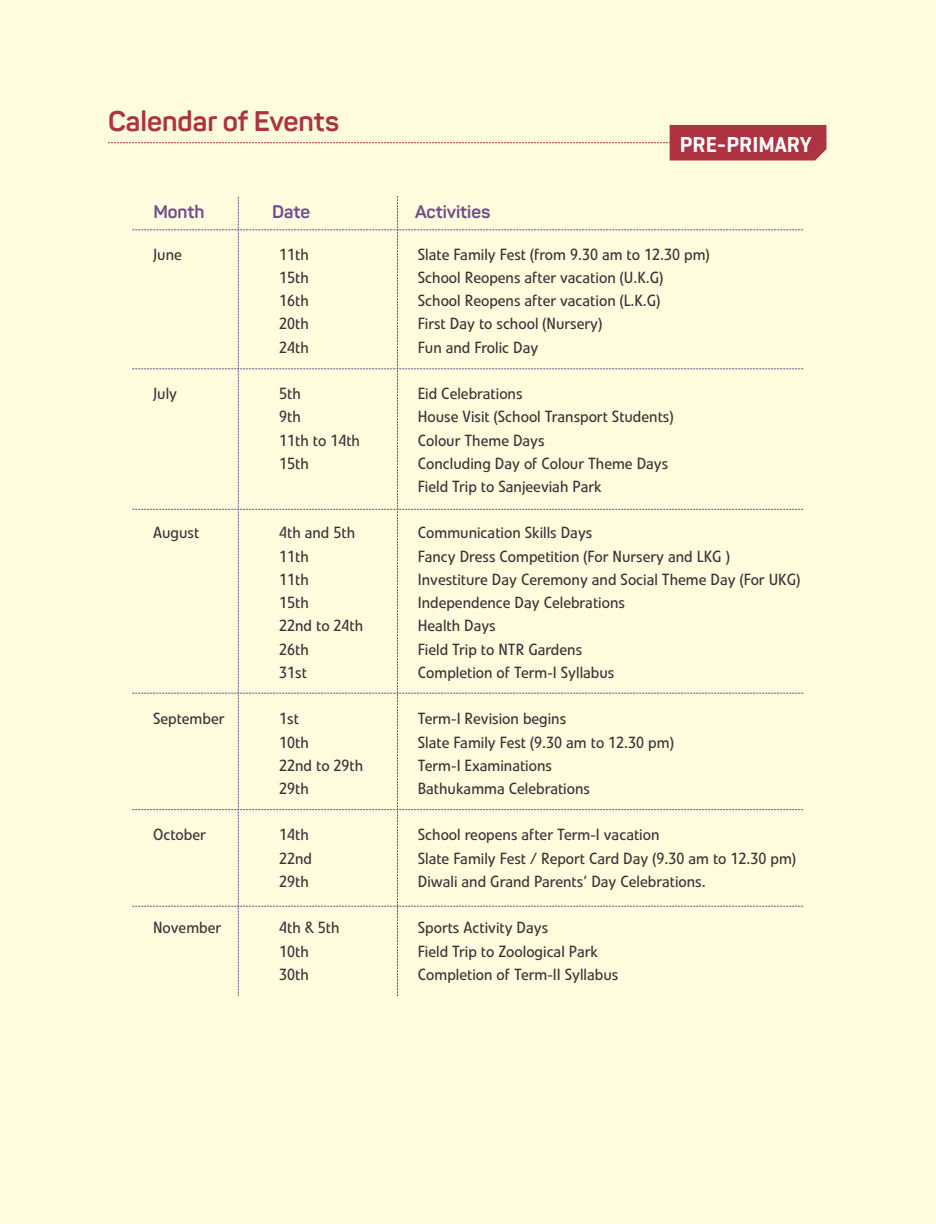
<style>
.page{position:relative;width:936px;height:1224px;background:#fffcde}
.page>*{position:absolute;margin:0;border:0;box-sizing:border-box;transform-origin:0 0}
.t1{font:700 28px "Panton";color:#ad3340}
.t2{font:22px "Geogrotesque";color:#fff}
.t3{font:700 18px "Panton";color:#6e4d8c}
.t4{font:16px/23.2px "Veto LT Pro";color:#383336}
</style>
<div class="page">
<svg style="left:132px;top:196px;width:671px;height:800px"></svg>
<svg style="left:108px;top:125px;width:718px;height:36px"></svg>
<h1 class="t1" style="left:108px;top:110px;width:232px">Calendar of Events</h1>
<p class="t3" style="left:153px;top:204px;width:53px">Month</p>
<p class="t3" style="left:272px;top:204px;width:39px">Date</p>
<p class="t3" style="left:415px;top:204px;width:77px">Activities</p>
<h2 class="t2" style="left:680px;top:135px;width:133px">PRE-PRIMARY</h2>
<p class="t4" style="left:153px;top:245px;width:30px">June</p>
<p class="t4" style="left:279px;top:245px;width:31px">11th</p>
<p class="t4" style="left:418px;top:245px;width:293px">Slate Family Fest (from 9.30 am to 12.30 pm)</p>
<p class="t4" style="left:279px;top:268px;width:31px">15th</p>
<p class="t4" style="left:418px;top:268px;width:247px">School Reopens after vacation (U.K.G)</p>
<p class="t4" style="left:279px;top:291px;width:31px">16th</p>
<p class="t4" style="left:418px;top:291px;width:244px">School Reopens after vacation (L.K.G)</p>
<p class="t4" style="left:279px;top:314px;width:31px">20th</p>
<p class="t4" style="left:418px;top:314px;width:186px">First Day to school (Nursery)</p>
<p class="t4" style="left:279px;top:338px;width:31px">24th</p>
<p class="t4" style="left:418px;top:338px;width:122px">Fun and Frolic Day</p>
<p class="t4" style="left:153px;top:384px;width:26px">July</p>
<p class="t4" style="left:279px;top:384px;width:23px">5th</p>
<p class="t4" style="left:418px;top:384px;width:106px">Eid Celebrations</p>
<p class="t4" style="left:279px;top:407px;width:23px">9th</p>
<p class="t4" style="left:418px;top:407px;width:257px">House Visit (School Transport Students)</p>
<p class="t4" style="left:279px;top:431px;width:82px">11th to 14th</p>
<p class="t4" style="left:418px;top:431px;width:128px">Colour Theme Days</p>
<p class="t4" style="left:279px;top:454px;width:31px">15th</p>
<p class="t4" style="left:418px;top:454px;width:252px">Concluding Day of Colour Theme Days<br>Field Trip to Sanjeeviah Park</p>
<p class="t4" style="left:153px;top:524px;width:48px">August</p>
<p class="t4" style="left:279px;top:524px;width:77px">4th and 5th</p>
<p class="t4" style="left:418px;top:524px;width:176px">Communication Skills Days</p>
<p class="t4" style="left:279px;top:547px;width:31px">11th</p>
<p class="t4" style="left:418px;top:547px;width:313px">Fancy Dress Competition (For Nursery and LKG )</p>
<p class="t4" style="left:279px;top:570px;width:31px">11th</p>
<p class="t4" style="left:418px;top:570px;width:384px">Investiture Day Ceremony and Social Theme Day (For UKG)</p>
<p class="t4" style="left:279px;top:593px;width:31px">15th</p>
<p class="t4" style="left:418px;top:593px;width:209px">Independence Day Celebrations</p>
<p class="t4" style="left:279px;top:617px;width:86px">22nd to 24th</p>
<p class="t4" style="left:418px;top:617px;width:79px">Health Days</p>
<p class="t4" style="left:279px;top:640px;width:31px">26th</p>
<p class="t4" style="left:418px;top:640px;width:166px">Field Trip to NTR Gardens</p>
<p class="t4" style="left:279px;top:663px;width:29px">31st</p>
<p class="t4" style="left:418px;top:663px;width:198px">Completion of Term-I Syllabus</p>
<p class="t4" style="left:153px;top:709px;width:73px">September</p>
<p class="t4" style="left:279px;top:709px;width:21px">1st</p>
<p class="t4" style="left:418px;top:709px;width:150px">Term-I Revision begins</p>
<p class="t4" style="left:279px;top:733px;width:31px">10th</p>
<p class="t4" style="left:418px;top:733px;width:257px">Slate Family Fest (9.30 am to 12.30 pm)</p>
<p class="t4" style="left:279px;top:756px;width:86px">22nd to 29th</p>
<p class="t4" style="left:418px;top:756px;width:136px">Term-I Examinations</p>
<p class="t4" style="left:279px;top:779px;width:31px">29th</p>
<p class="t4" style="left:418px;top:779px;width:174px">Bathukamma Celebrations</p>
<p class="t4" style="left:153px;top:826px;width:54px">October</p>
<p class="t4" style="left:279px;top:826px;width:31px">14th</p>
<p class="t4" style="left:418px;top:826px;width:243px">School reopens after Term-I vacation</p>
<p class="t4" style="left:279px;top:849px;width:34px">22nd</p>
<p class="t4" style="left:418px;top:849px;width:380px">Slate Family Fest / Report Card Day (9.30 am to 12.30 pm)</p>
<p class="t4" style="left:279px;top:872px;width:31px">29th</p>
<p class="t4" style="left:418px;top:872px;width:289px">Diwali and Grand Parents’ Day Celebrations.</p>
<p class="t4" style="left:153px;top:919px;width:70px">November</p>
<p class="t4" style="left:279px;top:919px;width:62px">4th &amp; 5th</p>
<p class="t4" style="left:418px;top:919px;width:132px">Sports Activity Days</p>
<p class="t4" style="left:279px;top:942px;width:31px">10th</p>
<p class="t4" style="left:418px;top:942px;width:182px">Field Trip to Zoological Park</p>
<p class="t4" style="left:279px;top:965px;width:31px">30th</p>
<p class="t4" style="left:418px;top:965px;width:202px">Completion of Term-II Syllabus</p>
</div>
